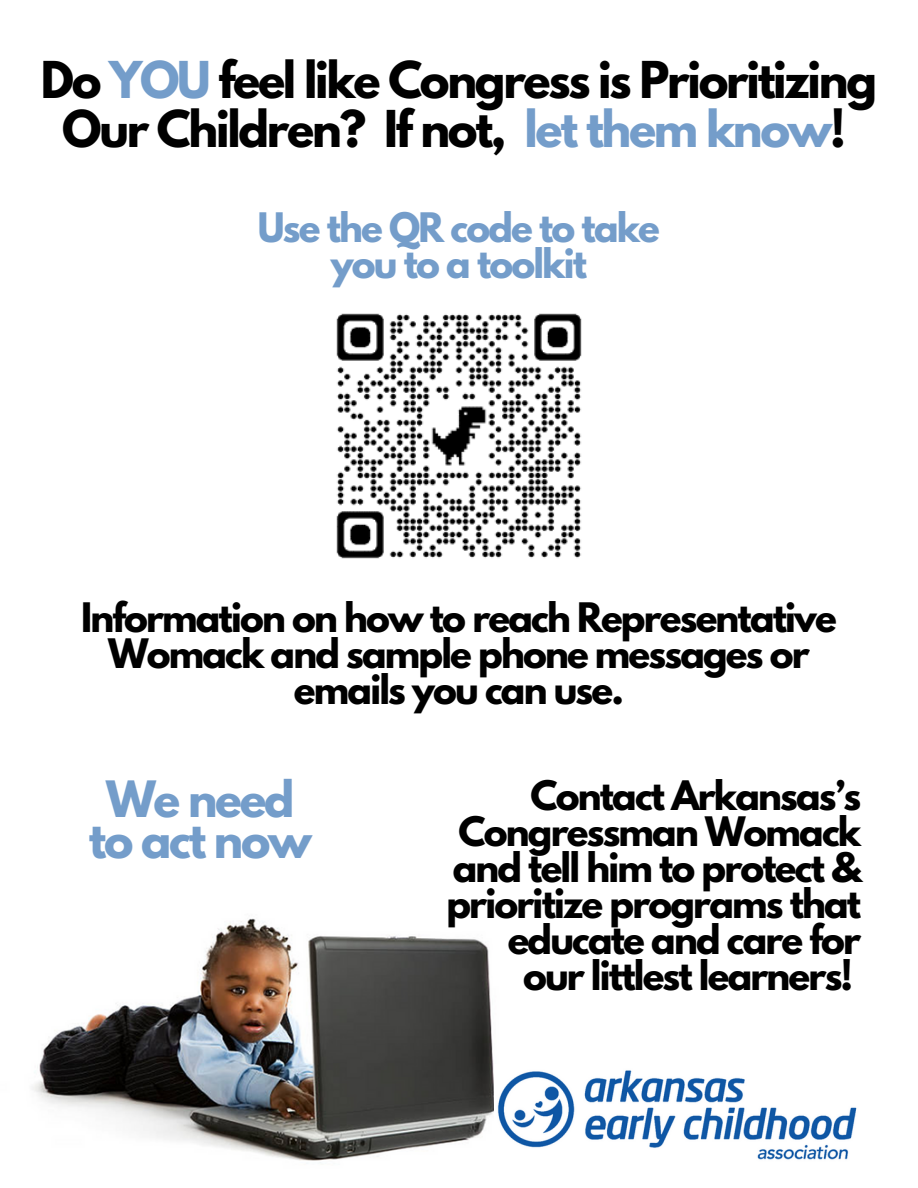
<style>
.page{position:relative;width:918px;height:1188px;background:#fff}
.page>*{position:absolute;margin:0;border:0;box-sizing:border-box;transform-origin:0 0}
.t1{font:700 45px/49.5px "League Spartan";letter-spacing:-.05em;color:#000;text-align:center}
.t2{font:700 44.4px/41.5px "League Spartan";letter-spacing:-.05em;color:#749dca;text-align:center}
.t3{font:700 36px/36px "League Spartan";letter-spacing:-.05em;color:#000;text-align:center}
.t4{font:700 36px "League Spartan";letter-spacing:-.05em;color:#749dca}
.s1{color:#749dca}
</style>
<div class="page">
<img style="left:336px;top:313px;width:246px;height:246px">
<img style="left:32px;top:918px;width:462px;height:245px">
<img style="left:497px;top:1070px;width:360px;height:90px">
<p class="t1" style="left:41px;top:61px;width:838px">Do <span class="s1">YOU</span> feel like Congress is Prioritizing<br>Our Children? If not, <span class="s1">let them know</span>!</p>
<p class="t4" style="left:258px;top:209px;width:404px">Use the QR code to take</p>
<p class="t4" style="left:331px;top:245px;width:258px">you to a toolkit</p>
<p class="t3" style="left:81px;top:605px;width:757px">Information on how to reach Representative<br>Womack and sample phone messages or</p>
<p class="t3" style="left:294px;top:677px;width:331px">emails you can use.</p>
<p class="t2" style="left:89px;top:784px;width:225px">We need to act now</p>
<p class="t3" style="left:447px;top:782px;width:416px;text-align:right">Contact Arkansas’s<br>Congressman Womack and tell him to protect &amp; prioritize programs that educate and care for</p>
<p class="t3" style="left:523px;top:962px;width:332px">our littlest learners!</p>
</div>
